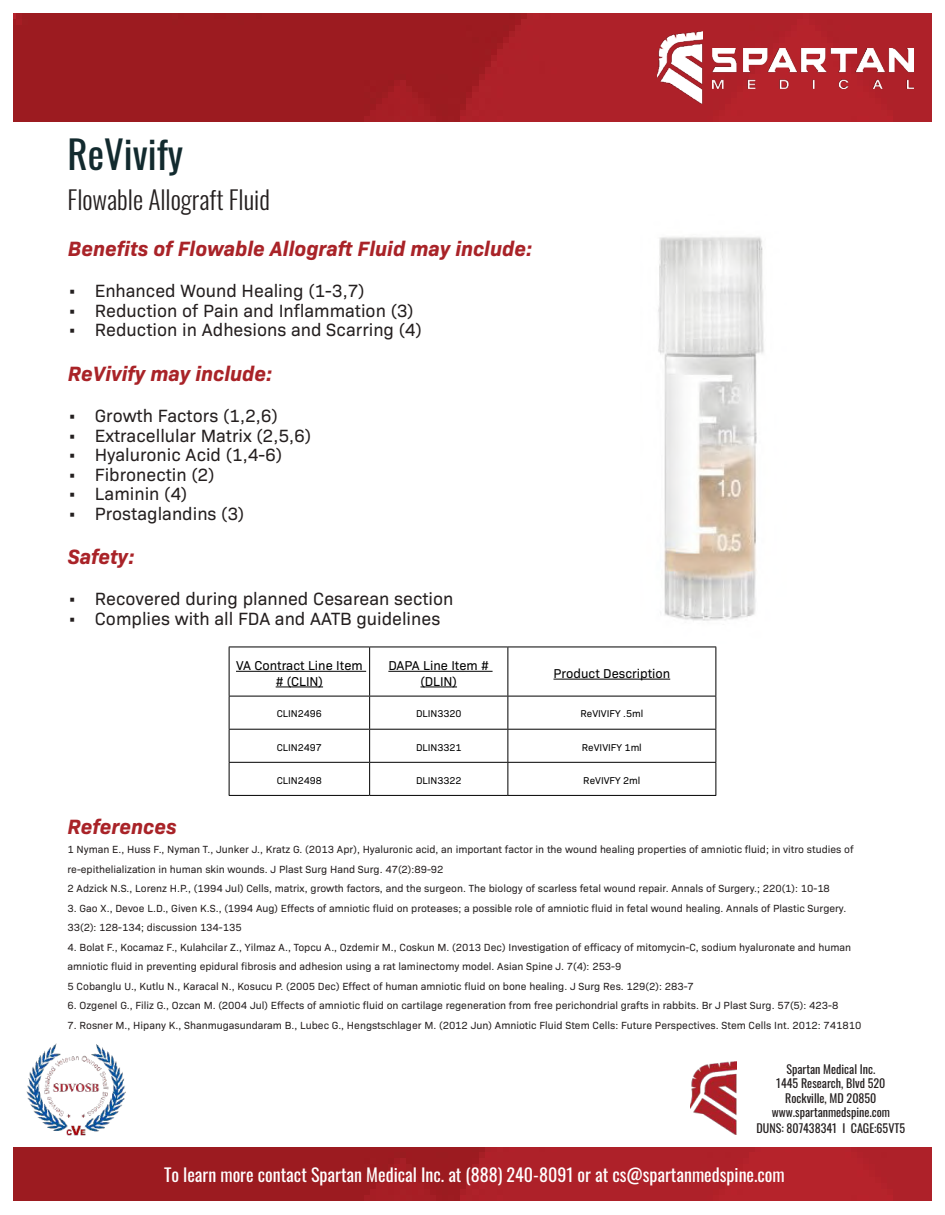
<style>
.page{position:relative;width:945px;height:1215px;background:#fff}
.page>*{position:absolute;margin:0;border:0;box-sizing:border-box;transform-origin:0 0}
.t1{font:39px "Oswald";color:#122a2e}
.t2{font:300 25.5px "Oswald";color:#241f1f}
.t3{font:italic 700 21px "Bio Sans";color:#a92328}
.t4{font:18px "Bio Sans";color:#241f1f}
.t5{font:18px "Oswald";color:#fff}
.t6{font:13.05px/15.6px "Bio Sans";color:#000;text-align:center}
.t7{font:12px/14.4px "Oswald";color:#241f1f;text-align:center}
.t8{font:10.5px/19.5px "Bio Sans";color:#241f1f}
.t9{font:10.05px "Bio Sans";color:#000}
</style>
<div class="page">
<img style="left:658px;top:237px;width:106px;height:384px">
<img style="left:14px;top:1147px;width:918px;height:54px">
<img style="left:14px;top:14px;width:918px;height:108px">
<img style="left:690px;top:1061px;width:46px;height:74px">
<img style="left:26px;top:1043px;width:100px;height:93px">
<img style="left:712px;top:48px;width:201px;height:40px">
<img style="left:658px;top:32px;width:45px;height:71px">
<hr style="left:229px;top:647px;width:141px;height:1px;background:#000">
<hr style="left:370px;top:647px;width:138px;height:1px;background:#000">
<hr style="left:508px;top:647px;width:208px;height:1px;background:#000">
<hr style="left:229px;top:696px;width:141px;height:1px;background:#000">
<hr style="left:370px;top:696px;width:138px;height:1px;background:#000">
<hr style="left:508px;top:696px;width:208px;height:1px;background:#000">
<hr style="left:229px;top:729px;width:141px;height:1px;background:#000">
<hr style="left:370px;top:729px;width:138px;height:1px;background:#000">
<hr style="left:508px;top:729px;width:208px;height:1px;background:#000">
<hr style="left:229px;top:762px;width:141px;height:1px;background:#000">
<hr style="left:370px;top:762px;width:138px;height:1px;background:#000">
<hr style="left:508px;top:762px;width:208px;height:1px;background:#000">
<hr style="left:229px;top:795px;width:141px;height:1px;background:#000">
<hr style="left:370px;top:795px;width:138px;height:1px;background:#000">
<hr style="left:508px;top:795px;width:208px;height:1px;background:#000">
<hr style="left:229px;top:647px;width:1px;height:49px;background:#000">
<hr style="left:229px;top:696px;width:1px;height:33px;background:#000">
<hr style="left:229px;top:730px;width:1px;height:32px;background:#000">
<hr style="left:229px;top:763px;width:1px;height:32px;background:#000">
<hr style="left:369px;top:647px;width:1px;height:49px;background:#000">
<hr style="left:508px;top:647px;width:1px;height:49px;background:#000">
<hr style="left:716px;top:647px;width:1px;height:49px;background:#000">
<hr style="left:369px;top:696px;width:1px;height:33px;background:#000">
<hr style="left:508px;top:696px;width:1px;height:33px;background:#000">
<hr style="left:716px;top:696px;width:1px;height:33px;background:#000">
<hr style="left:369px;top:730px;width:1px;height:32px;background:#000">
<hr style="left:508px;top:730px;width:1px;height:32px;background:#000">
<hr style="left:716px;top:730px;width:1px;height:32px;background:#000">
<hr style="left:369px;top:763px;width:1px;height:32px;background:#000">
<hr style="left:508px;top:763px;width:1px;height:32px;background:#000">
<hr style="left:716px;top:763px;width:1px;height:32px;background:#000">
<hr style="left:236px;top:671px;width:130px;height:1px;background:#000">
<hr style="left:276px;top:687px;width:47px;height:1px;background:#000">
<hr style="left:388px;top:671px;width:105px;height:1px;background:#000">
<hr style="left:420px;top:687px;width:37px;height:1px;background:#000">
<hr style="left:554px;top:679px;width:116px;height:1px;background:#000">
<h1 class="t1" style="left:68px;top:119px;width:117px">ReVivify</h1>
<h2 class="t2" style="left:68px;top:177px;width:204px">Flowable Allograft Fluid</h2>
<h3 class="t3" style="left:68px;top:233px;width:466px">Benefits of Flowable Allograft Fluid may include:</h3>
<h3 class="t4" style="left:68px;top:278px;width:298px">• Enhanced Wound Healing (1-3,7)</h3>
<h3 class="t4" style="left:68px;top:297px;width:348px">• Reduction of Pain and Inflammation (3)</h3>
<h3 class="t4" style="left:68px;top:317px;width:356px">• Reduction in Adhesions and Scarring (4)</h3>
<h3 class="t3" style="left:68px;top:358px;width:206px">ReVivify may include:</h3>
<h3 class="t4" style="left:68px;top:403px;width:212px">• Growth Factors (1,2,6)</h3>
<h3 class="t4" style="left:68px;top:422px;width:245px">• Extracellular Matrix (2,5,6)</h3>
<h3 class="t4" style="left:68px;top:442px;width:216px">• Hyaluronic Acid (1,4-6)</h3>
<h3 class="t4" style="left:68px;top:461px;width:148px">• Fibronectin (2)</h3>
<h3 class="t4" style="left:68px;top:481px;width:121px">• Laminin (4)</h3>
<h3 class="t4" style="left:68px;top:500px;width:178px">• Prostaglandins (3)</h3>
<h3 class="t3" style="left:68px;top:541px;width:68px">Safety:</h3>
<h3 class="t4" style="left:68px;top:586px;width:387px">• Recovered during planned Cesarean section</h3>
<h3 class="t4" style="left:68px;top:605px;width:374px">• Complies with all FDA and AATB guidelines</h3>
<p class="t6" style="left:236px;top:657px;width:128px">VA Contract Line Item # (CLIN)</p>
<p class="t6" style="left:388px;top:657px;width:102px">DAPA Line Item # (DLIN)</p>
<p class="t6" style="left:554px;top:664px;width:118px">Product Description</p>
<p class="t9" style="left:277px;top:707px;width:47px">CLIN2496</p>
<p class="t9" style="left:416px;top:707px;width:47px">DLIN3320</p>
<p class="t9" style="left:580px;top:707px;width:64px">ReVIVIFY .5ml</p>
<p class="t9" style="left:277px;top:740px;width:47px">CLIN2497</p>
<p class="t9" style="left:416px;top:740px;width:47px">DLIN3321</p>
<p class="t9" style="left:582px;top:740px;width:61px">ReVIVIFY 1ml</p>
<p class="t9" style="left:277px;top:773px;width:47px">CLIN2498</p>
<p class="t9" style="left:416px;top:773px;width:47px">DLIN3322</p>
<p class="t9" style="left:583px;top:773px;width:59px">ReVIVFY 2ml</p>
<h3 class="t3" style="left:68px;top:811px;width:111px">References</h3>
<p class="t8" style="left:68px;top:839px;width:788px">1 Nyman E., Huss F., Nyman T., Junker J., Kratz G. (2013 Apr), Hyaluronic acid, an important factor in the wound healing properties of amniotic fluid; in vitro studies of re-epithelialization in human skin wounds. J Plast Surg Hand Surg. 47(2):89-92<br>2 Adzick N.S., Lorenz H.P., (1994 Jul) Cells, matrix, growth factors, and the surgeon. The biology of scarless fetal wound repair. Annals of Surgery.; 220(1): 10-18</p>
<p class="t8" style="left:68px;top:898px;width:780px">3. Gao X., Devoe L.D., Given K.S., (1994 Aug) Effects of amniotic fluid on proteases; a possible role of amniotic fluid in fetal wound healing. Annals of Plastic Surgery.<br>33(2): 128-134; discussion 134-135</p>
<p class="t8" style="left:68px;top:937px;width:785px">4. Bolat F., Kocamaz F., Kulahcilar Z., Yilmaz A., Topcu A., Ozdemir M., Coskun M. (2013 Dec) Investigation of efficacy of mitomycin-C, sodium hyaluronate and human amniotic fluid in preventing epidural fibrosis and adhesion using a rat laminectomy model. Asian Spine J. 7(4): 253-9<br>5 Cobanglu U., Kutlu N., Karacal N., Kosucu P. (2005 Dec) Effect of human amniotic fluid on bone healing. J Surg Res. 129(2): 283-7</p>
<p class="t8" style="left:68px;top:995px;width:772px">6. Ozgenel G., Filiz G., Ozcan M. (2004 Jul) Effects of amniotic fluid on cartilage regeneration from free perichondrial grafts in rabbits. Br J Plast Surg. 57(5): 423-8</p>
<p class="t8" style="left:68px;top:1015px;width:795px">7. Rosner M., Hipany K., Shanmugasundaram B., Lubec G., Hengstschlager M. (2012 Jun) Amniotic Fluid Stem Cells: Future Perspectives. Stem Cells Int. 2012: 741810</p>
<p class="t7" style="left:772px;top:1061px;width:120px">Spartan Medical Inc.<br>1445 Research, Blvd 520<br>Rockville, MD 20850 www.spartanmedspine.com</p>
<p class="t7" style="left:757px;top:1120px;width:150px">DUNS: 807438341 I CAGE:65VT5</p>
<h3 class="t5" style="left:164px;top:1158px;width:622px">To learn more contact Spartan Medical Inc. at (888) 240-8091 or at cs@spartanmedspine.com</h3>
</div>
